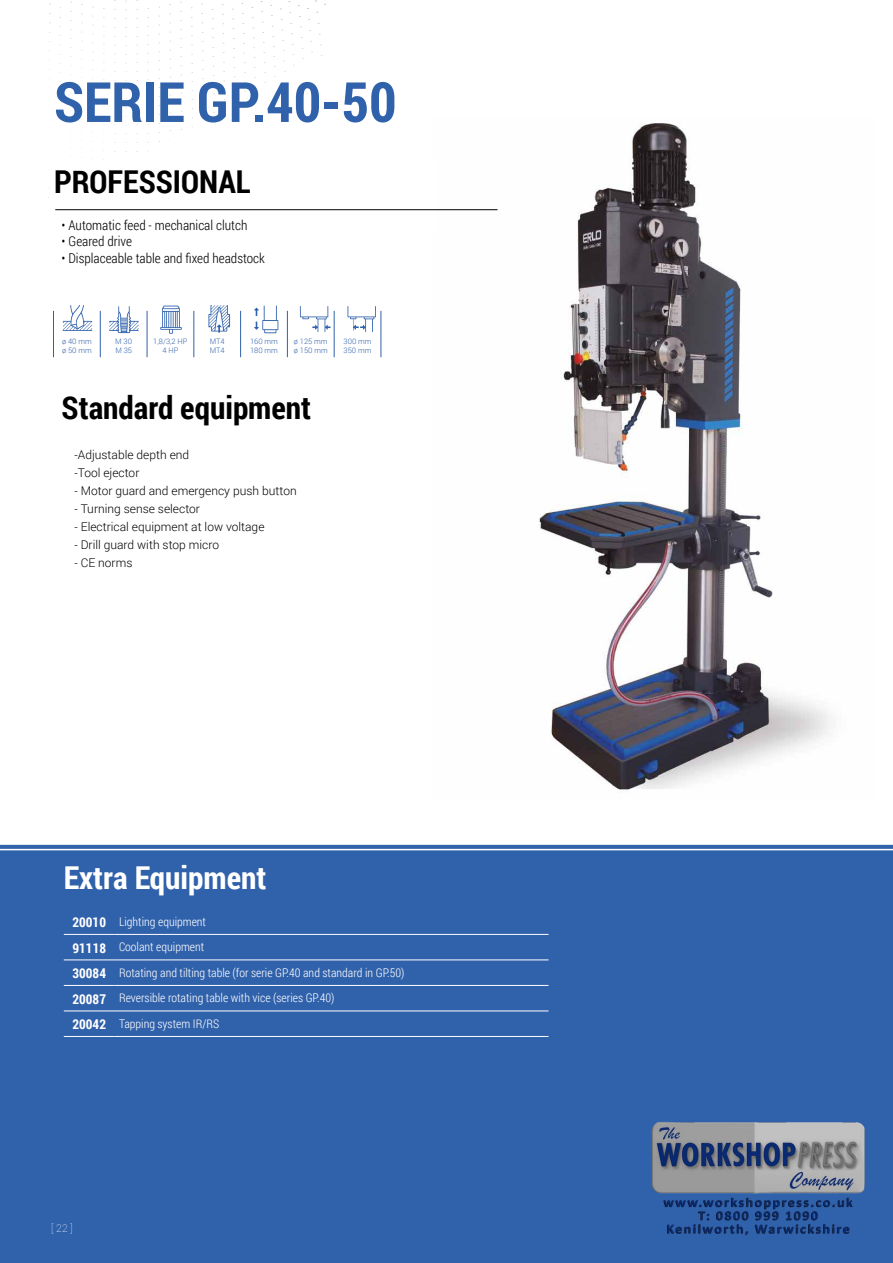
<style>
.page{position:relative;width:893px;height:1263px;background:#fff}
.page>*{position:absolute;margin:0;border:0;box-sizing:border-box;transform-origin:0 0}
.t1{font:700 55.5px "Roboto Condensed";color:#3061ab}
.t2{font:700 31.5px "Roboto Condensed";color:#000}
.t3{font:700 31.5px "Roboto Condensed";color:#fff}
.t4{font:300 13.5px "Roboto Condensed";color:#000}
.t5{font:300 12px/25.5px "Roboto Condensed";color:#fff}
.t6{font:300 12px/18px "Roboto";color:#000}
.t7{font:100 10.5px "Roboto";color:#fff}
.t8{font:300 7.5px/9px "Roboto";color:#3061ab}
.s1{font-weight:700;font-size:13.5px}
</style>
<div class="page">
<img style="left:438px;top:121px;width:393px;height:669px">
<div style="left:0;top:845px;width:893px;height:418px;background:#3061ab"></div>
<hr style="left:0;top:849px;width:893px;height:1px;background:#fff">
<hr style="left:64px;top:934px;width:51px;height:1px;background:#fff">
<hr style="left:115px;top:934px;width:434px;height:1px;background:#fff">
<hr style="left:64px;top:960px;width:51px;height:1px;background:#fff">
<hr style="left:115px;top:960px;width:434px;height:1px;background:#fff">
<hr style="left:64px;top:985px;width:51px;height:1px;background:#fff">
<hr style="left:115px;top:985px;width:434px;height:1px;background:#fff">
<hr style="left:64px;top:1011px;width:51px;height:1px;background:#fff">
<hr style="left:115px;top:1011px;width:434px;height:1px;background:#fff">
<hr style="left:64px;top:1036px;width:51px;height:1px;background:#fff">
<hr style="left:115px;top:1036px;width:434px;height:1px;background:#fff">
<hr style="left:55px;top:209px;width:442px;height:1px;background:#000">
<svg style="left:53px;top:311px;width:1px;height:46px"></svg>
<svg style="left:100px;top:311px;width:1px;height:46px"></svg>
<svg style="left:147px;top:311px;width:1px;height:46px"></svg>
<svg style="left:194px;top:311px;width:1px;height:46px"></svg>
<svg style="left:240px;top:311px;width:1px;height:46px"></svg>
<svg style="left:287px;top:311px;width:1px;height:46px"></svg>
<svg style="left:63px;top:305px;width:29px;height:26px"></svg>
<svg style="left:109px;top:306px;width:30px;height:27px"></svg>
<svg style="left:160px;top:305px;width:22px;height:29px"></svg>
<svg style="left:208px;top:305px;width:22px;height:28px"></svg>
<svg style="left:254px;top:306px;width:24px;height:27px"></svg>
<svg style="left:300px;top:306px;width:35px;height:51px"></svg>
<svg style="left:347px;top:306px;width:35px;height:51px"></svg>
<img style="left:648px;top:1121px;width:220px;height:115px">
<h1 class="t1" style="left:54px;top:63px;width:344px">SERIE GP.40-50</h1>
<h2 class="t2" style="left:54px;top:160px;width:198px">PROFESSIONAL</h2>
<p class="t4" style="left:62px;top:216px;width:187px">• Automatic feed - mechanical clutch</p>
<p class="t4" style="left:62px;top:232px;width:72px">• Geared drive</p>
<p class="t4" style="left:62px;top:248px;width:205px">• Displaceable table and fixed headstock</p>
<p class="t8" style="left:62px;top:336px;width:31px">ø 40 mm ø 50 mm</p>
<p class="t8" style="left:115px;top:336px;width:18px">M 30<br>M 35</p>
<p class="t8" style="left:153px;top:336px;width:36px;text-align:center">1,8/3,2 HP<br>4 HP</p>
<p class="t8" style="left:210px;top:336px;width:16px">MT4<br>MT4</p>
<p class="t8" style="left:250px;top:336px;width:29px">160 mm<br>180 mm</p>
<p class="t8" style="left:294px;top:336px;width:35px">ø 125 mm ø 150 mm</p>
<p class="t8" style="left:344px;top:336px;width:30px">300 mm<br>350 mm</p>
<h2 class="t2" style="left:62px;top:386px;width:251px">Standard equipment</h2>
<p class="t6" style="left:74px;top:445px;width:116px">-Adjustable depth end -Tool ejector</p>
<p class="t6" style="left:74px;top:481px;width:224px">- Motor guard and emergency push button</p>
<p class="t6" style="left:74px;top:499px;width:127px">- Turning sense selector</p>
<p class="t6" style="left:74px;top:517px;width:192px">- Electrical equipment at low voltage</p>
<p class="t6" style="left:74px;top:535px;width:146px">- Drill guard with stop micro</p>
<p class="t6" style="left:74px;top:553px;width:60px">- CE norms</p>
<h2 class="t3" style="left:64px;top:856px;width:204px">Extra Equipment</h2>
<p class="t5" style="left:72px;top:908px;width:333px"><span class="s1">20010</span> Lighting equipment<br><span class="s1">91118</span> Coolant equipment<br><span class="s1">30084</span> Rotating and tilting table (for serie GP.40 and standard in GP.50)<br><span class="s1">20087</span> Reversible rotating table with vice (series GP.40)<br><span class="s1">20042</span> Tapping system IR/RS</p>
<p class="t7" style="left:51px;top:1220px;width:23px">[ 22 ]</p>
</div>
